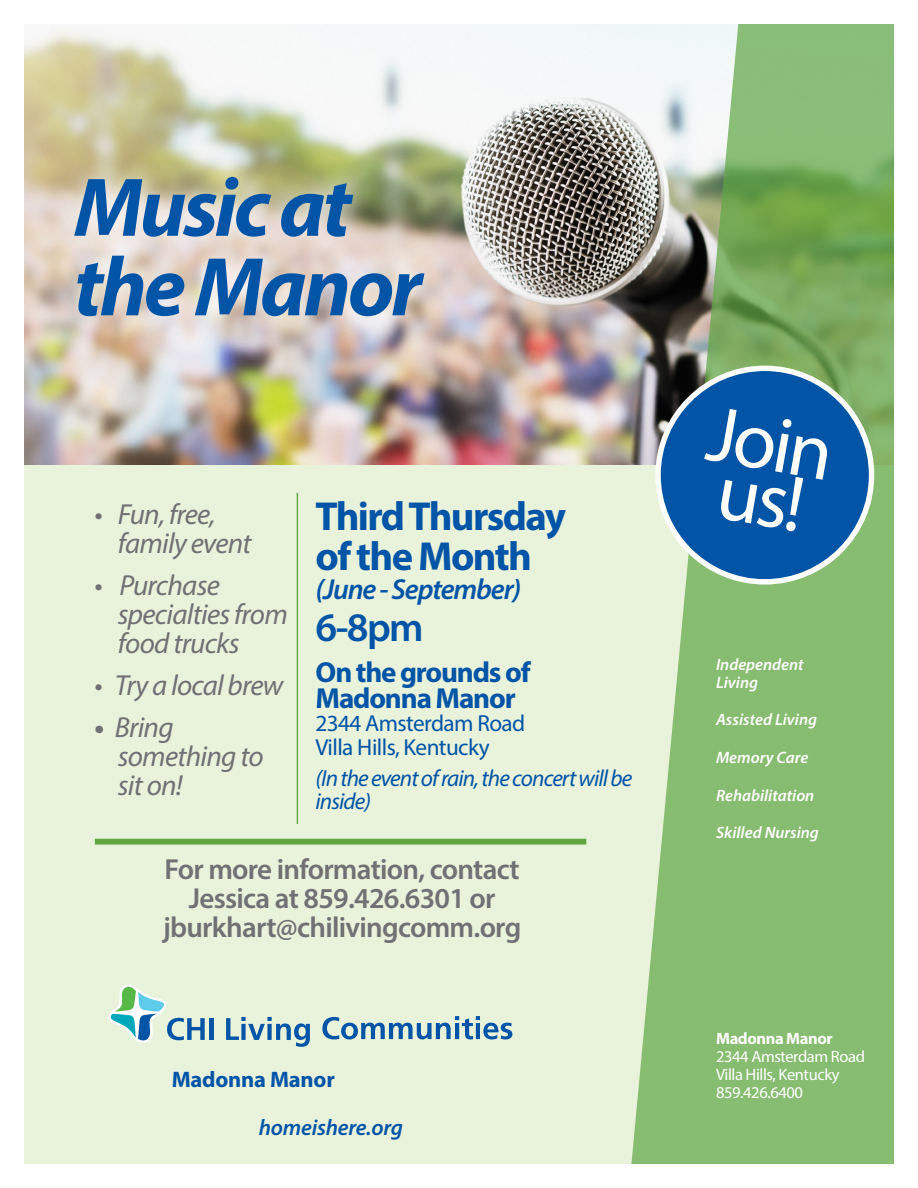
<style>
.page{position:relative;width:918px;height:1188px;background:#fff}
.page>*{position:absolute;margin:0;border:0;box-sizing:border-box;transform-origin:0 0}
.t1{font:italic 700 84px/79.5px "Myriad Pro";letter-spacing:-.04em;color:#0154a6}
.t2{font:79.5px "Myriad Pro";color:#fff}
.t3{font:700 40.65px/40.7px "Myriad Pro";letter-spacing:-.04em;color:#0154a6}
.t4{font:600 40.65px "Myriad Pro";color:#0154a6}
.t5{font:italic 29.1px/29.1px "Myriad Pro";letter-spacing:-.025em;color:#717074}
.t6{font:600 29.1px/29.1px "Myriad Pro";letter-spacing:-.025em;color:#717074;text-align:center}
.t7{font:700 29.1px/25.3px "Myriad Pro";letter-spacing:-.04em;color:#0154a6}
.t8{font:italic 600 29.1px "Myriad Pro";letter-spacing:-.04em;color:#0154a6}
.t9{font:italic 23.25px/23.2px "Myriad Pro";letter-spacing:-.04em;color:#0154a6}
.t10{font:23.25px "Myriad Pro";letter-spacing:-.025em;color:#0154a6}
.Website_URL{font:italic 600 22.5px "Myriad Pro";letter-spacing:-.01em;color:#0154a6}
.Website_URL-2{font:700 22.5px "Myriad Pro";letter-spacing:-.01em;color:#0154a6}
.t11{font:italic 600 16.5px/18px "Myriad Pro";color:#fff}
.t12{font:16.5px "Myriad Pro";letter-spacing:-.025em;color:#fff}
.t13{font:700 16.5px "Myriad Pro";letter-spacing:-.025em;color:#fff}
.s1{font-weight:700;font-style:normal}
</style>
<div class="page">
<img style="left:25px;top:25px;width:602px;height:440px">
<div style="left:0;top:465px;width:918px;height:706px;background:#e9f3dc"></div>
<svg style="left:627px;top:25px;width:266px;height:1138px;background:#91bb7d"></svg>
<div style="left:658px;top:368px;width:214px;height:214px;background:#0154a6;border-radius:50%"></div>
<div style="left:655px;top:366px;width:219px;height:219px;border:5px solid #fff;border-radius:50%"></div>
<svg style="left:51px;top:153px;width:397px;height:188px;background:#d3cbb8"></svg>
<div style="left:209px;top:1018px;width:5px;height:22px;background:#0154a6"></div>
<svg style="left:226px;top:1017px;width:84px;height:30px"></svg>
<svg style="left:322px;top:1016px;width:190px;height:23px"></svg>
<svg style="left:108px;top:984px;width:97px;height:59px"></svg>
<div style="left:0;top:0;width:918px;height:1188px;border:24px solid #fff"></div>
<hr style="left:297px;top:493px;width:1px;height:331px;background:#60a744">
<div style="left:95px;top:839px;width:491px;height:6px;background:#60a744"></div>
<p class="t1" style="left:74px;top:165px;width:350px">Music at the Manor</p>
<p class="t5" style="left:118px;top:499px;width:135px;text-indent:-23px">• Fun, free, family event</p>
<p class="t5" style="left:118px;top:570px;width:172px;text-indent:-23px">• Purchase specialties from food trucks</p>
<p class="t5" style="left:94px;top:670px;width:190px">• Try a local brew</p>
<p class="t5" style="left:118px;top:713px;width:148px;text-indent:-23px"><span class="s1">•</span> Bring something to sit on!</p>
<p class="t3" style="left:316px;top:494px;width:252px">Third Thursday of the Month</p>
<p class="t8" style="left:316px;top:571px;width:207px">(June - September)</p>
<p class="t4" style="left:316px;top:601px;width:110px">6-8pm</p>
<p class="t7" style="left:316px;top:659px;width:217px">On the grounds of<br>Madonna Manor</p>
<p class="t10" style="left:316px;top:709px;width:211px">2344 Amsterdam Road</p>
<p class="t10" style="left:316px;top:732px;width:176px">Villa Hills, Kentucky</p>
<p class="t9" style="left:316px;top:766px;width:318px">(In the event of rain, the concert will be inside)</p>
<p class="t6" style="left:163px;top:854px;width:360px">For more information, contact<br>Jessica at 859.426.6301 or jburkhart@chilivingcomm.org</p>
<p class="Website_URL-2" style="left:172px;top:1065px;width:165px">Madonna Manor</p>
<p class="Website_URL" style="left:259px;top:1113px;width:146px">homeishere.org</p>
<p class="t2" style="left:717px;top:384px;width:128px;rotate:10deg">Join</p>
<p class="t11" style="left:716px;top:655px;width:89px">Independent<br>Living</p>
<p class="t11" style="left:716px;top:710px;width:102px">Assisted Living</p>
<p class="t11" style="left:716px;top:748px;width:94px">Memory Care</p>
<p class="t11" style="left:716px;top:786px;width:100px">Rehabilitation</p>
<p class="t11" style="left:716px;top:823px;width:104px">Skilled Nursing</p>
<p class="t13" style="left:716px;top:1028px;width:118px">Madonna Manor</p>
<p class="t12" style="left:716px;top:1046px;width:150px">2344 Amsterdam Road</p>
<p class="t12" style="left:716px;top:1064px;width:125px">Villa Hills, Kentucky</p>
<p class="t12" style="left:716px;top:1082px;width:88px">859.426.6400</p>
</div>
